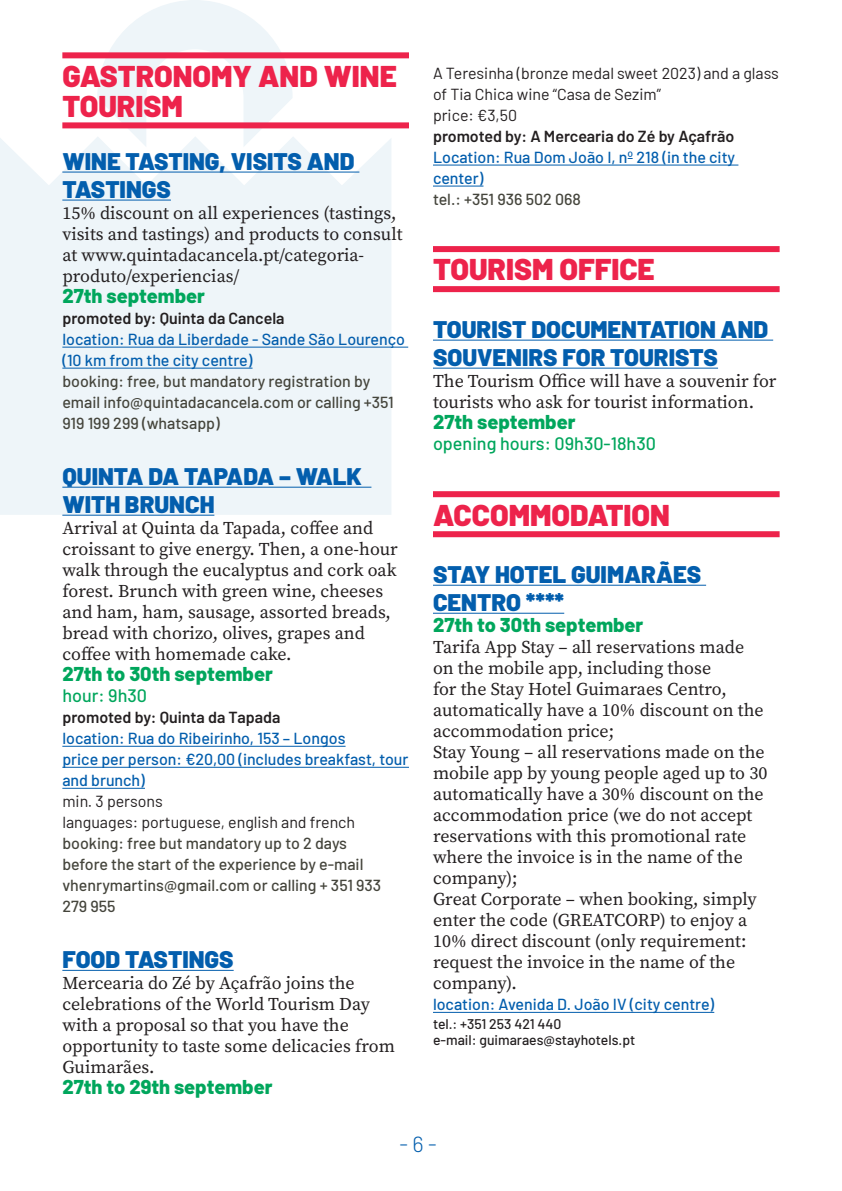
<style>
.page{position:relative;width:842px;height:1191px;background:#fff}
.page>*{position:absolute;margin:0;border:0;box-sizing:border-box;transform-origin:0 0}
.t1{font:900 30px/30px "Barlow";color:#ed234b}
.t2{font:900 24px/28px "Barlow";color:#035ead}
.t3{font:300 22px "Barlow";color:#035ead}
.t4{font:800 20px "Barlow";color:#00a65c}
.t5{font:18px/21px "Source Serif Variable";color:#231f20}
.t6{font:500 18px "Barlow";color:#00a65c}
.t7{font:500 16px/21px "Barlow";color:#45453c}
.t8{font:500 16px/21px "Barlow";color:#035ead}
.t9{font:16px/21px "Barlow";color:#231f20}
.t10{font:600 16px "Barlow";color:#231f20}
.t11{font:500 14px/16px "Barlow";color:#231f20}
</style>
<div class="page">
<svg style="left:0;top:0;width:391px;height:515px;fill:#eef5f9"></svg>
<div style="left:62px;top:52px;width:347px;height:6px;background:#ed234b"></div>
<div style="left:62px;top:122px;width:347px;height:6px;background:#ed234b"></div>
<hr style="left:62px;top:172px;width:297px;height:1px;background:#035ead">
<hr style="left:62px;top:200px;width:109px;height:1px;background:#035ead">
<hr style="left:62px;top:347px;width:346px;height:1px;background:#035ead">
<hr style="left:62px;top:368px;width:191px;height:1px;background:#035ead">
<hr style="left:62px;top:487px;width:309px;height:1px;background:#035ead">
<hr style="left:62px;top:515px;width:152px;height:1px;background:#035ead">
<hr style="left:62px;top:746px;width:284px;height:1px;background:#035ead">
<hr style="left:62px;top:767px;width:347px;height:1px;background:#035ead">
<hr style="left:62px;top:788px;width:83px;height:1px;background:#035ead">
<hr style="left:62px;top:970px;width:172px;height:1px;background:#035ead">
<hr style="left:433px;top:165px;width:305px;height:1px;background:#035ead">
<hr style="left:433px;top:186px;width:50px;height:1px;background:#035ead">
<div style="left:433px;top:246px;width:347px;height:6px;background:#ed234b"></div>
<div style="left:433px;top:286px;width:347px;height:6px;background:#ed234b"></div>
<hr style="left:433px;top:340px;width:340px;height:1px;background:#035ead">
<hr style="left:433px;top:368px;width:285px;height:1px;background:#035ead">
<div style="left:433px;top:491px;width:347px;height:6px;background:#ed234b"></div>
<div style="left:433px;top:531px;width:347px;height:6px;background:#ed234b"></div>
<hr style="left:433px;top:585px;width:273px;height:1px;background:#035ead">
<hr style="left:433px;top:613px;width:131px;height:1px;background:#035ead">
<hr style="left:433px;top:1012px;width:281px;height:1px;background:#035ead">
<h1 class="t1" style="left:62px;top:59px;width:336px">GASTRONOMY AND WINE<br>TOURISM</h1>
<h2 class="t2" style="left:62px;top:146px;width:294px">WINE TASTING, VISITS AND<br>TASTINGS</h2>
<p class="t5" style="left:62px;top:203px;width:342px">15% discount on all experiences (tastings, visits and tastings) and products to consult at www.quintadacancela.pt/categoria&shy;produto/experiencias/</p>
<p class="t4" style="left:62px;top:281px;width:144px">27th september</p>
<p class="t10" style="left:62px;top:306px;width:224px">promoted by: Quinta da Cancela</p>
<p class="t8" style="left:62px;top:327px;width:344px">location: Rua da Liberdade - Sande São Lourenço (10 km from the city centre)</p>
<p class="t7" style="left:62px;top:369px;width:333px">booking: free, but mandatory registration by email info@quintadacancela.com or calling +351<br>919 199 299 (whatsapp)</p>
<h2 class="t2" style="left:62px;top:461px;width:301px">QUINTA DA TAPADA – WALK<br>WITH BRUNCH</h2>
<p class="t5" style="left:62px;top:518px;width:337px">Arrival at Quinta da Tapada, coffee and croissant to give energy. Then, a one-hour walk through the eucalyptus and cork oak forest. Brunch with green wine, cheeses and ham, ham, sausage, assorted breads, bread with chorizo, olives, grapes and coffee with homemade cake.</p>
<p class="t4" style="left:62px;top:659px;width:212px">27th to 30th september</p>
<p class="t6" style="left:62px;top:682px;width:86px">hour: 9h30</p>
<p class="t10" style="left:62px;top:705px;width:220px">promoted by: Quinta da Tapada</p>
<p class="t8" style="left:62px;top:726px;width:348px">location: Rua do Ribeirinho, 153 – Longos<br>price per person: €20,00 (includes breakfast, tour and brunch)</p>
<p class="t9" style="left:62px;top:789px;width:294px">min. 3 persons<br>languages: portuguese, english and french</p>
<p class="t7" style="left:62px;top:831px;width:320px">booking: free but mandatory up to 2 days before the start of the experience by e-mail vhenrymartins@gmail.com or calling + 351 933<br>279 955</p>
<h2 class="t2" style="left:62px;top:944px;width:173px">FOOD TASTINGS</h2>
<p class="t5" style="left:62px;top:973px;width:334px">Mercearia do Zé by Açafrão joins the celebrations of the World Tourism Day with a proposal so that you have the opportunity to taste some delicacies from<br>Guimarães.</p>
<p class="t4" style="left:62px;top:1072px;width:212px">27th to 29th september</p>
<p class="t9" style="left:433px;top:62px;width:347px">A Teresinha (bronze medal sweet 2023) and a glass of Tia Chica wine “Casa de Sezim”<br>price: €3,50</p>
<p class="t10" style="left:433px;top:124px;width:303px">promoted by: A Mercearia do Zé by Açafrão</p>
<p class="t8" style="left:433px;top:145px;width:304px">Location: Rua Dom João I, nº 218 (in the city center)</p>
<p class="t7" style="left:433px;top:187px;width:149px">tel.: +351 936 502 068</p>
<h1 class="t1" style="left:433px;top:252px;width:223px">TOURISM OFFICE</h1>
<h2 class="t2" style="left:433px;top:314px;width:337px">TOURIST DOCUMENTATION AND<br>SOUVENIRS FOR TOURISTS</h2>
<p class="t5" style="left:433px;top:371px;width:345px">The Tourism Office will have a souvenir for tourists who ask for tourist information.</p>
<p class="t4" style="left:433px;top:407px;width:144px">27th september</p>
<p class="t6" style="left:433px;top:430px;width:225px">opening hours: 09h30-18h30</p>
<h1 class="t1" style="left:433px;top:497px;width:238px">ACCOMMODATION</h1>
<h2 class="t2" style="left:433px;top:559px;width:270px">STAY HOTEL GUIMARÃES<br>CENTRO ****</h2>
<p class="t4" style="left:433px;top:610px;width:212px">27th to 30th september</p>
<p class="t5" style="left:433px;top:637px;width:336px">Tarifa App Stay – all reservations made on the mobile app, including those<br>for the Stay Hotel Guimaraes Centro, automatically have a 10% discount on the accommodation price;<br>Stay Young – all reservations made on the mobile app by young people aged up to 30 automatically have a 30% discount on the accommodation price (we do not accept reservations with this promotional rate where the invoice is in the name of the company);<br>Great Corporate – when booking, simply enter the code (GREATCORP) to enjoy a 10% direct discount (only requirement: request the invoice in the name of the company).</p>
<p class="t8" style="left:433px;top:992px;width:283px">location: Avenida D. João IV (city centre)</p>
<p class="t11" style="left:433px;top:1015px;width:204px">tel.: +351 253 421 440<br>e-mail: guimaraes@stayhotels.pt</p>
<p class="t3" style="left:400px;top:1127px;width:39px">- 6 -</p>
</div>
